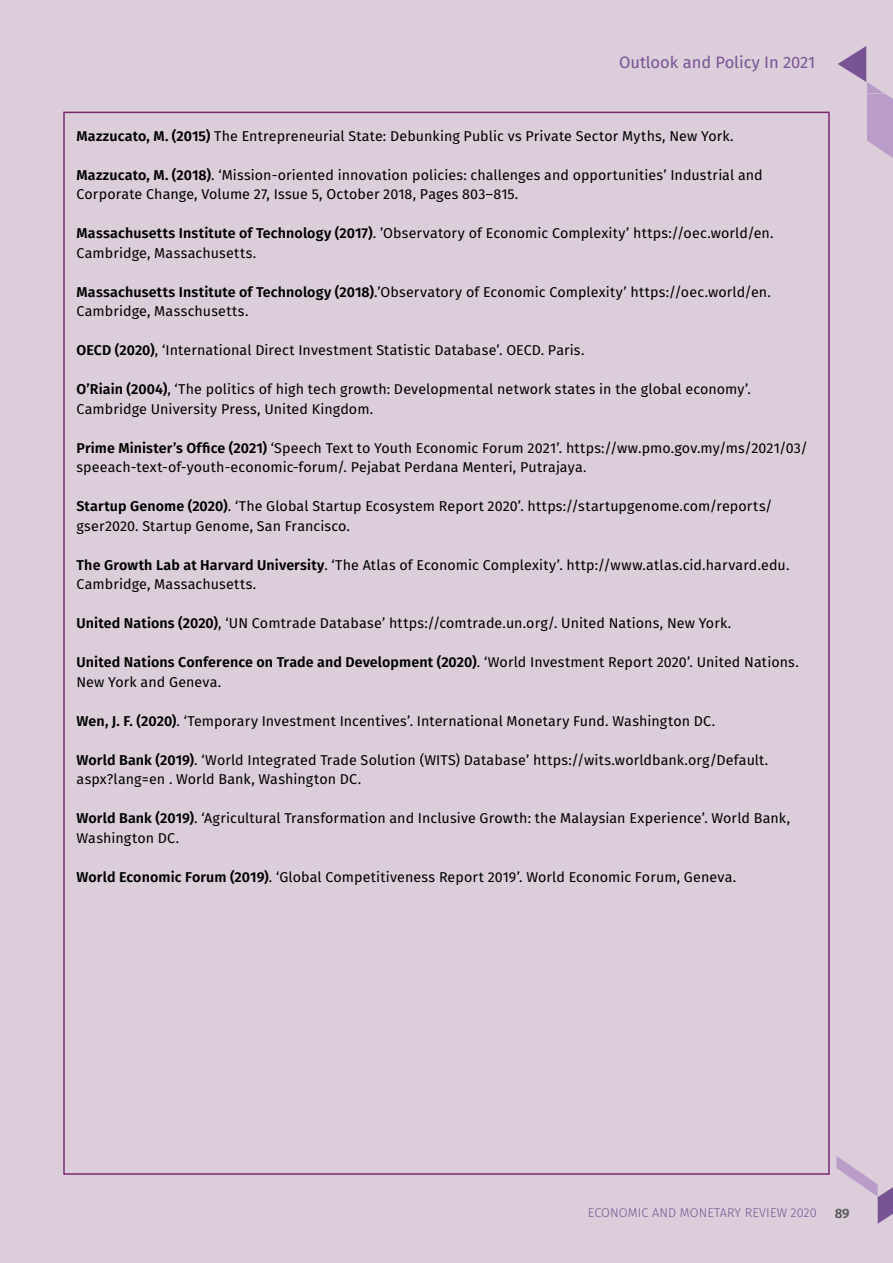
<style>
.page{position:relative;width:893px;height:1263px;background:#dbcdd9}
.page>*{position:absolute;margin:0;border:0;box-sizing:border-box;transform-origin:0 0}
.t1{font:16.5px "Fira Sans";color:#785494}
.t2{font:14.25px/19.5px "Fira Sans";letter-spacing:.005em;color:#000}
.t3{font:600 13.5px "Fira Sans";color:#58595b}
.t4{font:300 12.75px "Fira Sans";letter-spacing:.01em;color:#785494}
.s1{font-weight:600}
</style>
<div class="page">
<svg style="left:838px;top:46px;width:55px;height:112px"></svg>
<svg style="left:836px;top:1156px;width:57px;height:68px"></svg>
<p class="t1" style="left:619px;top:50px;width:198px">Outlook and Policy In 2021</p>
<p class="t2" style="left:77px;top:126px;width:659px"><span class="s1">Mazzucato, M. (2015)</span> The Entrepreneurial State: Debunking Public vs Private Sector Myths, New York.</p>
<p class="t2" style="left:77px;top:165px;width:688px"><span class="s1">Mazzucato, M. (2018)</span>. ‘Mission-oriented innovation policies: challenges and opportunities’ Industrial and<br>Corporate Change, Volume 27, Issue 5, October 2018, Pages 803–815.</p>
<p class="t2" style="left:77px;top:223px;width:698px"><span class="s1">Massachusetts Institute of Technology (2017)</span>. ’Observatory of Economic Complexity’ https://oec.world/en.<br>Cambridge, Massachusetts.</p>
<p class="t2" style="left:77px;top:282px;width:696px"><span class="s1">Massachusetts Institute of Technology (2018)</span>.’Observatory of Economic Complexity’ https://oec.world/en.<br>Cambridge, Masschusetts.</p>
<p class="t2" style="left:77px;top:340px;width:509px"><span class="s1">OECD (2020)</span>, ‘International Direct Investment Statistic Database’. OECD. Paris.</p>
<p class="t2" style="left:77px;top:379px;width:676px"><span class="s1">O’Riain (2004)</span>, ‘The politics of high tech growth: Developmental network states in the global economy’.<br>Cambridge University Press, United Kingdom.</p>
<p class="t2" style="left:77px;top:438px;width:733px"><span class="s1">Prime Minister’s Office (2021)</span> ‘Speech Text to Youth Economic Forum 2021’. https://ww.pmo.gov.my/ms/2021/03/ speeach-text-of-youth-economic-forum/. Pejabat Perdana Menteri, Putrajaya.</p>
<p class="t2" style="left:77px;top:496px;width:698px"><span class="s1">Startup Genome (2020)</span>. ‘The Global Startup Ecosystem Report 2020’. https://startupgenome.com/reports/ gser2020. Startup Genome, San Francisco.</p>
<p class="t2" style="left:77px;top:555px;width:714px"><span class="s1">The Growth Lab at Harvard University</span>. ‘The Atlas of Economic Complexity’. http://www.atlas.cid.harvard.edu.<br>Cambridge, Massachusetts.</p>
<p class="t2" style="left:77px;top:613px;width:656px"><span class="s1">United Nations (2020)</span>, ‘UN Comtrade Database’ https://comtrade.un.org/. United Nations, New York.</p>
<p class="t2" style="left:77px;top:652px;width:724px"><span class="s1">United Nations Conference on Trade and Development (2020)</span>. ‘World Investment Report 2020’. United Nations.<br>New York and Geneva.</p>
<p class="t2" style="left:77px;top:711px;width:640px"><span class="s1">Wen, J. F. (2020)</span>. ‘Temporary Investment Incentives’. International Monetary Fund. Washington DC.</p>
<p class="t2" style="left:77px;top:750px;width:693px"><span class="s1">World Bank (2019)</span>. ‘World Integrated Trade Solution (WITS) Database’ https://wits.worldbank.org/Default. aspx?lang=en . World Bank, Washington DC.</p>
<p class="t2" style="left:77px;top:808px;width:715px"><span class="s1">World Bank (2019)</span>. ‘Agricultural Transformation and Inclusive Growth: the Malaysian Experience’. World Bank,<br>Washington DC.</p>
<p class="t2" style="left:77px;top:867px;width:661px"><span class="s1">World Economic Forum (2019)</span>. ‘Global Competitiveness Report 2019’. World Economic Forum, Geneva.</p>
<p class="t4" style="left:588px;top:1203px;width:230px">ECONOMIC AND MONETARY REVIEW 2020</p>
<p class="t3" style="left:835px;top:1202px;width:16px">89</p>
</div>
